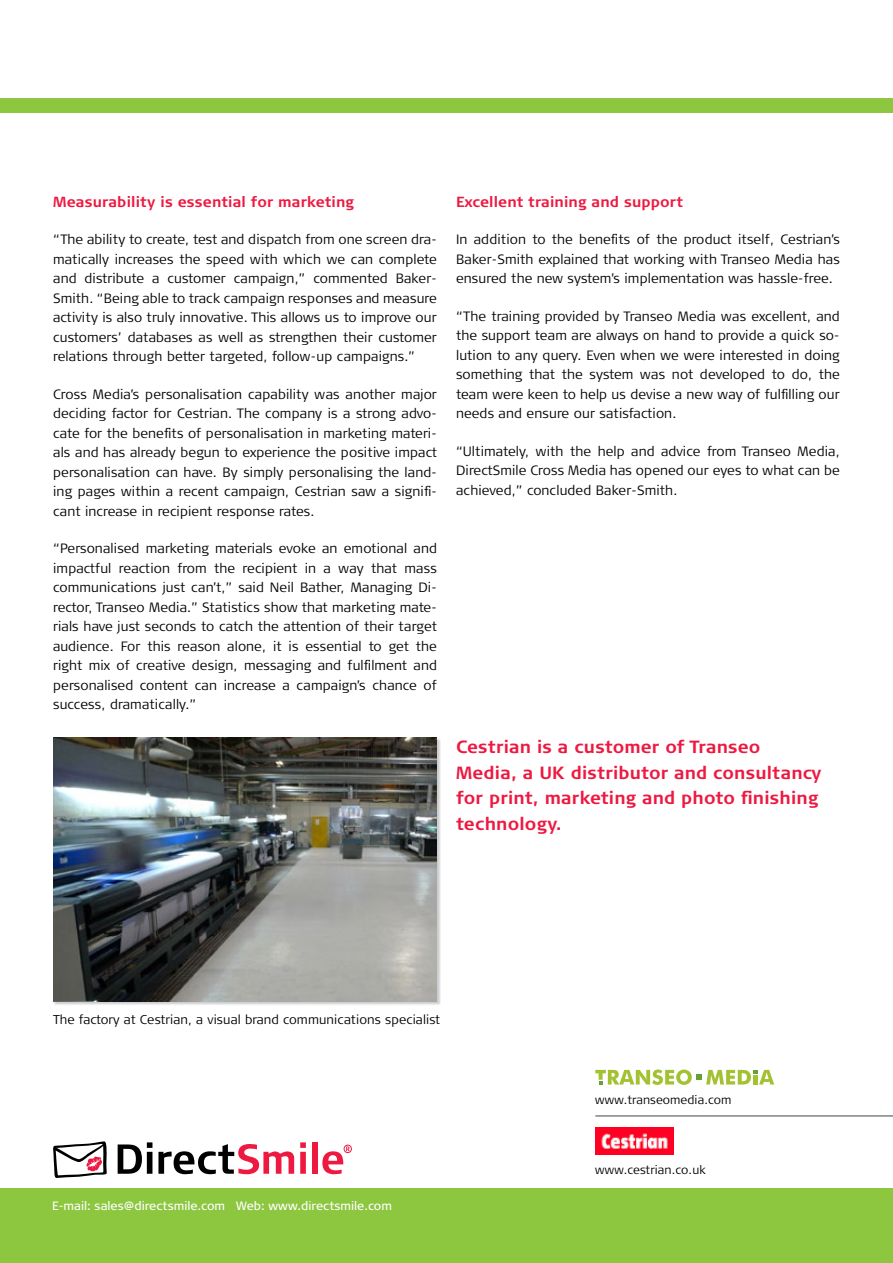
<style>
.page{position:relative;width:893px;height:1263px;background:#fff}
.page>*{position:absolute;margin:0;border:0;box-sizing:border-box;transform-origin:0 0}
.t1{font:700 17.7px/25.5px "Signa Pro";letter-spacing:.01em;color:#ed1941}
.t2{font:700 14.7px "Signa Pro";letter-spacing:.01em;color:#ed1941}
.t3{font:300 13.5px/19.5px "Signa Pro";letter-spacing:.01em;color:#000;text-align:justify}
.t4{font:300 12.75px "Signa Pro";letter-spacing:.01em;color:#000}
.t5{font:12px "Signa Pro";color:#fff}
.t6{font:300 12px "Signa Pro";letter-spacing:.01em;color:#000}
</style>
<div class="page">
<div style="left:0;top:1188px;width:893px;height:75px;background:#8dc63f"></div>
<div style="left:0;top:98px;width:893px;height:15px;background:#8dc63f"></div>
<svg style="left:118px;top:1142px;width:34px;height:32px"></svg>
<svg style="left:158px;top:1144px;width:136px;height:30px"></svg>
<svg style="left:300px;top:1142px;width:6px;height:32px"></svg>
<div style="left:312px;top:1142px;width:6px;height:32px;background:#ed1941"></div>
<svg style="left:322px;top:1144px;width:30px;height:30px"></svg>
<svg style="left:53px;top:1141px;width:54px;height:37px"></svg>
<div style="left:53px;top:738px;width:388px;height:267px;background:#808285;opacity:.4"></div>
<img style="left:53px;top:738px;width:384px;height:263px">
<hr style="left:595px;top:1115px;width:298px;height:2px;background:#808285">
<img style="left:595px;top:1128px;width:78px;height:27px">
<svg style="left:595px;top:1069px;width:179px;height:16px"></svg>
<p class="t2" style="left:53px;top:193px;width:302px">Measurability is essential for marketing</p>
<p class="t3" style="left:53px;top:229px;width:385px">“The ability to create, test and dispatch from one screen dra&shy;matically increases the speed with which we can complete and distribute a customer campaign,” commented Baker-Smith. “Being able to track campaign responses and measure activity is also truly innovative. This allows us to improve our customers’ databases as well as strengthen their customer relations through better targeted, follow-up campaigns.”</p>
<p class="t3" style="left:53px;top:384px;width:385px">Cross Media’s personalisation capability was another major deciding factor for Cestrian. The company is a strong advo&shy;cate for the benefits of personalisation in marketing materi&shy;als and has already begun to experience the positive impact personalisation can have. By simply personalising the land&shy;ing pages within a recent campaign, Cestrian saw a signifi&shy;cant increase in recipient response rates.</p>
<p class="t3" style="left:53px;top:538px;width:385px">“Personalised marketing materials evoke an emotional and impactful reaction from the recipient in a way that mass communications just can’t,” said Neil Bather, Managing Di&shy;rector, Transeo Media.” Statistics show that marketing mate&shy;rials have just seconds to catch the attention of their target audience. For this reason alone, it is essential to get the right mix of creative design, messaging and fulfilment and personalised content can increase a campaign’s chance of success, dramatically.”</p>
<p class="t2" style="left:456px;top:193px;width:228px">Excellent training and support</p>
<p class="t3" style="left:456px;top:229px;width:385px">In addition to the benefits of the product itself, Cestrian’s Baker-Smith explained that working with Transeo Media has ensured the new system’s implementation was hassle-free.</p>
<p class="t3" style="left:456px;top:306px;width:385px">“The training provided by Transeo Media was excellent, and the support team are always on hand to provide a quick so&shy;lution to any query. Even when we were interested in doing something that the system was not developed to do, the team were keen to help us devise a new way of fulfilling our needs and ensure our satisfaction.</p>
<p class="t3" style="left:456px;top:441px;width:385px">“Ultimately, with the help and advice from Transeo Media, DirectSmile Cross Media has opened our eyes to what can be achieved,” concluded Baker-Smith.</p>
<h1 class="t1" style="left:456px;top:734px;width:367px">Cestrian is a customer of Transeo<br>Media, a UK distributor and consultancy for print, marketing and photo finishing technology.</h1>
<p class="t4" style="left:53px;top:1012px;width:388px">The factory at Cestrian, a visual brand communications specialist</p>
<p class="t5" style="left:52px;top:1198px;width:341px">E-mail: sales@directsmile.com Web: www.directsmile.com</p>
<p class="t6" style="left:595px;top:1092px;width:138px">www.transeomedia.com</p>
<p class="t6" style="left:595px;top:1162px;width:112px">www.cestrian.co.uk</p>
</div>
